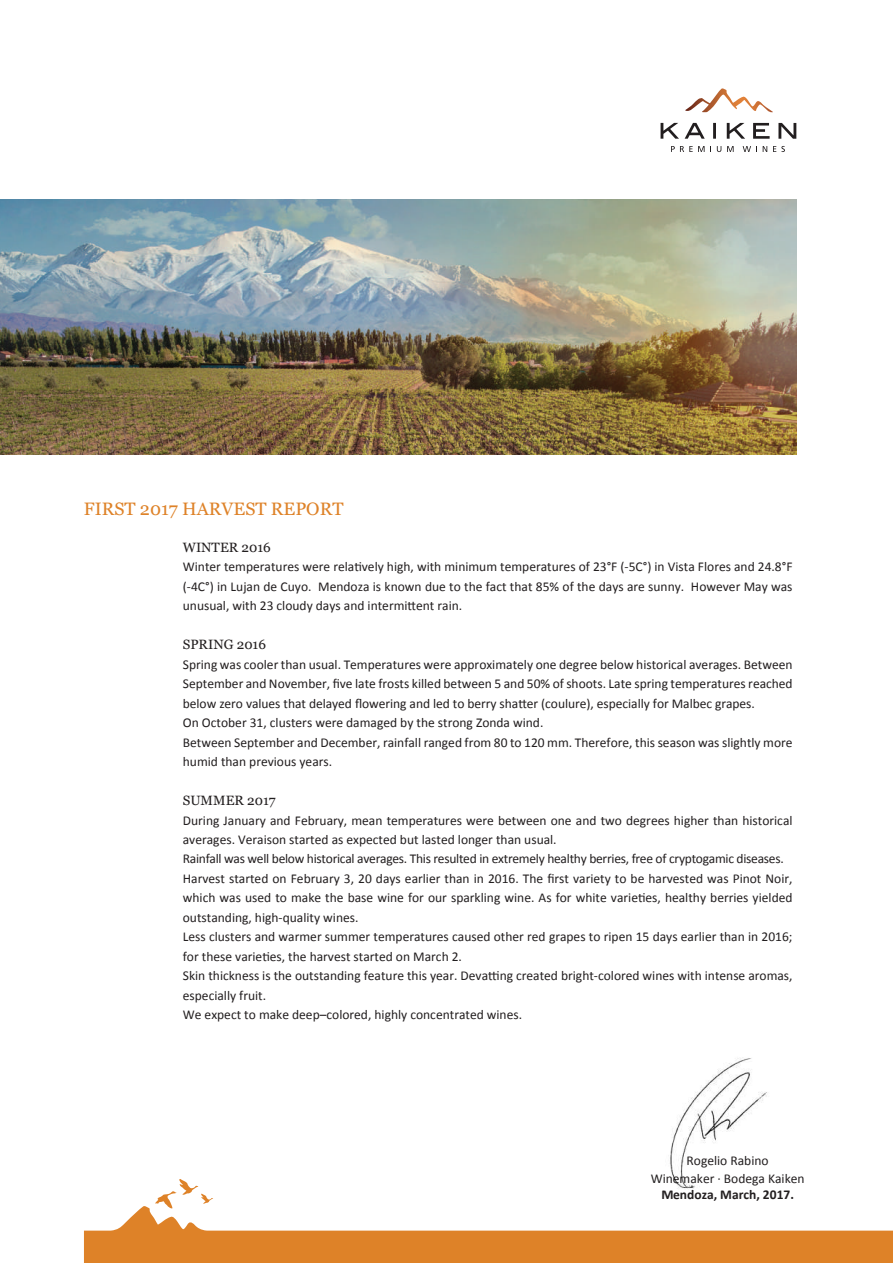
<style>
.page{position:relative;width:893px;height:1263px;background:#fff}
.page>*{position:absolute;margin:0;border:0;box-sizing:border-box;transform-origin:0 0}
.t1{font:18px "Georgia";color:#de8228}
.t2{font:13.5px/19.5px "Calibri";color:#221e1f}
.t3{font:13.5px "Georgia";color:#221e1f}
.t4{font:700 13.5px "Calibri";color:#221e1f}
</style>
<div class="page">
<svg style="left:661px;top:123px;width:18px;height:16px"></svg>
<svg style="left:685px;top:123px;width:20px;height:16px"></svg>
<hr style="left:713px;top:123px;width:3px;height:16px;background:#221e1f">
<svg style="left:727px;top:123px;width:18px;height:16px"></svg>
<svg style="left:753px;top:123px;width:17px;height:16px"></svg>
<svg style="left:778px;top:123px;width:18px;height:16px"></svg>
<svg style="left:685px;top:88px;width:88px;height:24px"></svg>
<svg style="left:671px;top:146px;width:40px;height:6px"></svg>
<svg style="left:717px;top:146px;width:4px;height:6px"></svg>
<svg style="left:727px;top:146px;width:7px;height:6px"></svg>
<svg style="left:743px;top:146px;width:14px;height:6px"></svg>
<svg style="left:763px;top:146px;width:4px;height:6px"></svg>
<svg style="left:773px;top:146px;width:12px;height:6px"></svg>
<svg style="left:155px;top:1179px;width:58px;height:27px"></svg>
<svg style="left:84px;top:1206px;width:809px;height:57px;fill:#de8228"></svg>
<img style="left:0;top:199px;width:796px;height:256px">
<img style="left:670px;top:1058px;width:97px;height:131px">
<h1 class="t1" style="left:84px;top:495px;width:261px">FIRST 2017 HARVEST REPORT</h1>
<p class="t3" style="left:183px;top:537px;width:89px">WINTER 2016</p>
<p class="t2" style="left:183px;top:557px;width:611px;text-align:justify">Winter temperatures were relatively high, with minimum temperatures of 23°F (-5C°) in Vista Flores and 24.8°F (-4C°) in Lujan de Cuyo. Mendoza is known due to the fact that 85% of the days are sunny. However May was unusual, with 23 cloudy days and intermittent rain.</p>
<p class="t3" style="left:183px;top:634px;width:85px">SPRING 2016</p>
<p class="t2" style="left:183px;top:654px;width:611px">Spring was cooler than usual. Temperatures were approximately one degree below historical averages. Between September and November, five late frosts killed between 5 and 50% of shoots. Late spring temperatures reached below zero values that delayed flowering and led to berry shatter (coulure), especially for Malbec grapes.<br>On October 31, clusters were damaged by the strong Zonda wind.<br>Between September and December, rainfall ranged from 80 to 120 mm. Therefore, this season was slightly more humid than previous years.</p>
<p class="t3" style="left:183px;top:790px;width:94px">SUMMER 2017</p>
<p class="t2" style="left:183px;top:810px;width:611px">During January and February, mean temperatures were between one and two degrees higher than historical averages. Veraison started as expected but lasted longer than usual.<br>Rainfall was well below historical averages. This resulted in extremely healthy berries, free of cryptogamic diseases.<br>Harvest started on February 3, 20 days earlier than in 2016. The first variety to be harvested was Pinot Noir, which was used to make the base wine for our sparkling wine. As for white varieties, healthy berries yielded outstanding, high-quality wines.<br>Less clusters and warmer summer temperatures caused other red grapes to ripen 15 days earlier than in 2016; for these varieties, the harvest started on March 2.<br>Skin thickness is the outstanding feature this year. Devatting created bright-colored wines with intense aromas, especially fruit.<br>We expect to make deep–colored, highly concentrated wines.</p>
<p class="t2" style="left:651px;top:1152px;width:155px;line-height:18px;text-align:center">Rogelio Rabino<br>Winemaker · Bodega Kaiken</p>
<p class="t4" style="left:661px;top:1186px;width:134px">Mendoza, March, 2017.</p>
</div>
